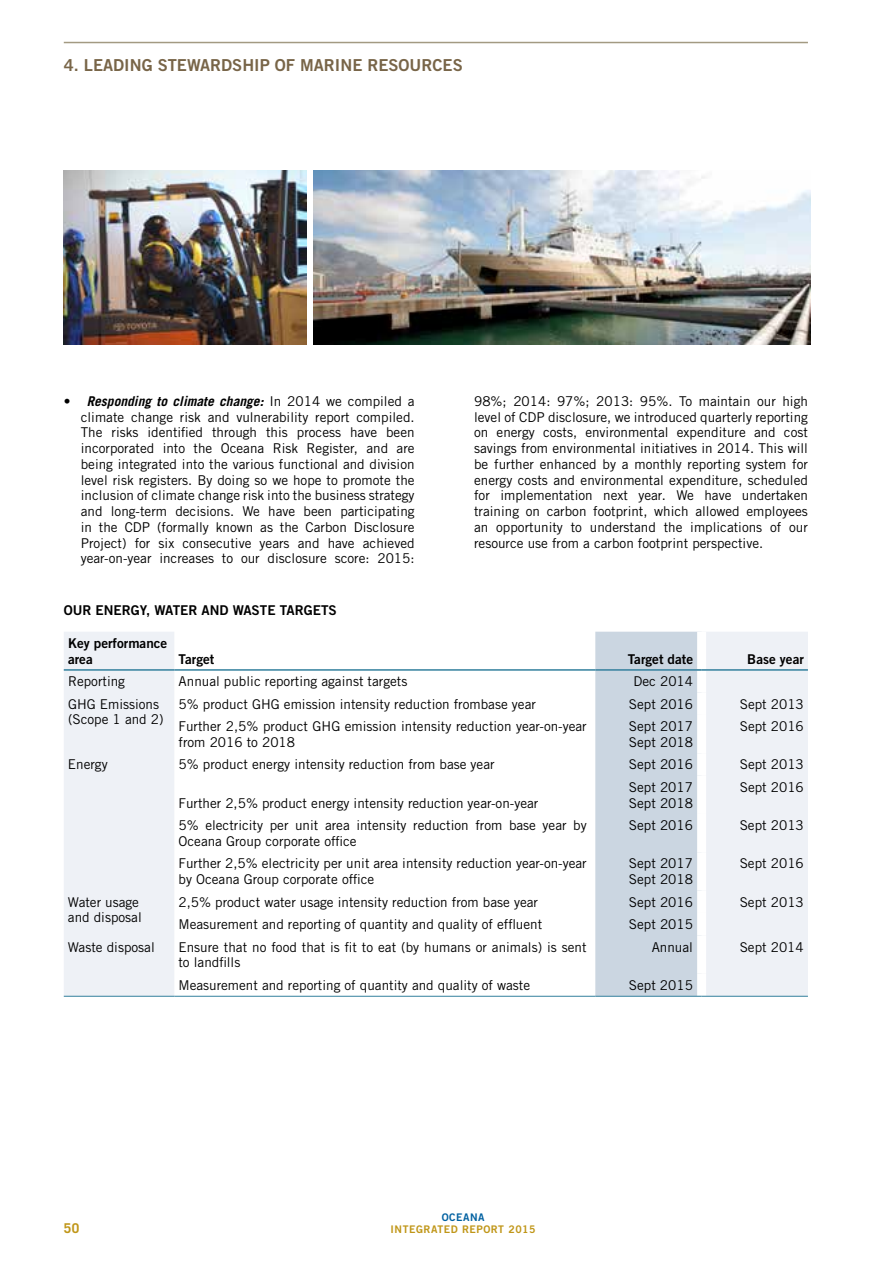
<style>
.page{position:relative;width:893px;height:1263px;background:#fff}
.page>*{position:absolute;margin:0;border:0;box-sizing:border-box;transform-origin:0 0}
.t1{font:16.5px "Trade Gothic LT Std Bd 2";color:#786548}
.t2{font:13.5px/15.8px "Trade Gothic LT Std";color:#000}
.t3{font:13.5px/15.8px "Trade Gothic LT Std Bd 2";color:#000}
.t4{font:700 13.5px "Trade Gothic LT Std";color:#c09618}
.t5{font:10.5px "Trade Gothic LT Std Bd 2";letter-spacing:.05em;color:#c09618}
.t6{font:10.5px "Trade Gothic LT Std Bd 2";letter-spacing:.05em;color:#0061a1}
.s1{font-weight:700;font-style:italic}
</style>
<div class="page">
<img style="left:64px;top:170px;width:242px;height:174px">
<img style="left:314px;top:170px;width:496px;height:174px">
<svg style="left:64px;top:632px;width:744px;height:364px"></svg>
<div style="left:595px;top:632px;width:102px;height:364px;background:#cbd6e1"></div>
<div style="left:697px;top:632px;width:9px;height:37px;background:#fff"></div>
<div style="left:697px;top:671px;width:9px;height:21px;background:#fff"></div>
<div style="left:697px;top:692px;width:9px;height:23px;background:#fff"></div>
<div style="left:697px;top:715px;width:9px;height:38px;background:#fff"></div>
<div style="left:697px;top:753px;width:9px;height:23px;background:#fff"></div>
<div style="left:697px;top:776px;width:9px;height:38px;background:#fff"></div>
<div style="left:697px;top:814px;width:9px;height:38px;background:#fff"></div>
<div style="left:697px;top:852px;width:9px;height:38px;background:#fff"></div>
<div style="left:697px;top:890px;width:9px;height:23px;background:#fff"></div>
<div style="left:697px;top:913px;width:9px;height:22px;background:#fff"></div>
<div style="left:697px;top:935px;width:9px;height:39px;background:#fff"></div>
<div style="left:697px;top:974px;width:9px;height:22px;background:#fff"></div>
<hr style="left:64px;top:669px;width:110px;height:2px;background:#33809d">
<hr style="left:174px;top:669px;width:421px;height:2px;background:#33809d">
<hr style="left:595px;top:669px;width:107px;height:2px;background:#33809d">
<hr style="left:702px;top:669px;width:106px;height:2px;background:#33809d">
<hr style="left:174px;top:996px;width:421px;height:1px;background:#33809d">
<hr style="left:595px;top:996px;width:107px;height:1px;background:#33809d">
<hr style="left:702px;top:996px;width:106px;height:1px;background:#33809d">
<hr style="left:64px;top:996px;width:110px;height:1px;background:#33809d">
<hr style="left:64px;top:42px;width:744px;height:1px;background:#a39a82">
<p class="t1" style="left:64px;top:55px;width:401px">4. LEADING STEWARDSHIP OF MARINE RESOURCES</p>
<p class="t2" style="left:81px;top:393px;width:335px;text-align:justify;text-indent:-17px">• <span class="s1">Responding to climate change:</span> In 2014 we compiled a climate change risk and vulnerability report compiled.<br>The risks identified through this process have been incorporated into the Oceana Risk Register, and are being integrated into the various functional and division level risk registers. By doing so we hope to promote the inclusion of climate change risk into the business strategy and long-term decisions. We have been participating in the CDP (formally known as the Carbon Disclosure Project) for six consecutive years and have achieved year-on-year increases to our disclosure score: 2015:</p>
<p class="t2" style="left:474px;top:393px;width:335px;text-align:justify">98%; 2014: 97%; 2013: 95%. To maintain our high level of CDP disclosure, we introduced quarterly reporting on energy costs, environmental expenditure and cost savings from environmental initiatives in 2014. This will be further enhanced by a monthly reporting system for energy costs and environmental expenditure, scheduled for implementation next year. We have undertaken training on carbon footprint, which allowed employees an opportunity to understand the implications of our resource use from a carbon footprint perspective.</p>
<p class="t3" style="left:64px;top:602px;width:42px">OUR ENERGY</p>
<p class="t3" style="left:146px;top:602px;width:18px">, WATER</p>
<p class="t3" style="left:202px;top:602px;width:10px">AND</p>
<p class="t3" style="left:233px;top:602px;width:10px">WASTE</p>
<p class="t3" style="left:280px;top:602px;width:10px">TARGETS</p>
<p class="t3" style="left:68px;top:635px;width:101px">KEY PERFORMANCE<br>AREA</p>
<p class="t3" style="left:179px;top:651px;width:37px">TARGET</p>
<p class="t3" style="left:628px;top:651px;width:67px">TARGET DATE</p>
<p class="t3" style="left:747px;top:651px;width:58px">BASE YEAR</p>
<p class="t2" style="left:68px;top:673px;width:59px">Reporting</p>
<p class="t2" style="left:179px;top:673px;width:230px">Annual public reporting against targets</p>
<p class="t2" style="left:633px;top:673px;width:61px">Dec 2014</p>
<p class="t2" style="left:68px;top:696px;width:97px">GHG Emissions (Scope 1 and 2)</p>
<p class="t2" style="left:179px;top:696px;width:359px">5% product GHG emission intensity reduction frombase year</p>
<p class="t2" style="left:629px;top:696px;width:66px">Sept 2016</p>
<p class="t2" style="left:740px;top:696px;width:66px">Sept 2013</p>
<p class="t2" style="left:179px;top:718px;width:410px">Further 2,5% product GHG emission intensity reduction year-on-year from 2016 to 2018</p>
<p class="t2" style="left:629px;top:718px;width:66px">Sept 2017<br>Sept 2018</p>
<p class="t2" style="left:740px;top:718px;width:66px">Sept 2016</p>
<p class="t2" style="left:68px;top:756px;width:41px">Energy</p>
<p class="t2" style="left:179px;top:756px;width:318px">5% product energy intensity reduction from base year</p>
<p class="t2" style="left:629px;top:756px;width:66px">Sept 2016</p>
<p class="t2" style="left:740px;top:756px;width:66px">Sept 2013</p>
<p class="t2" style="left:179px;top:795px;width:361px">Further 2,5% product energy intensity reduction year-on-year</p>
<p class="t2" style="left:629px;top:779px;width:66px">Sept 2017<br>Sept 2018</p>
<p class="t2" style="left:740px;top:779px;width:66px">Sept 2016</p>
<p class="t2" style="left:179px;top:817px;width:410px">5% electricity per unit area intensity reduction from base year by<br>Oceana Group corporate office</p>
<p class="t2" style="left:629px;top:817px;width:66px">Sept 2016</p>
<p class="t2" style="left:740px;top:817px;width:66px">Sept 2013</p>
<p class="t2" style="left:178px;top:855px;width:410px">Further 2,5% electricity per unit area intensity reduction year-on-year by Oceana Group corporate office</p>
<p class="t2" style="left:629px;top:855px;width:66px">Sept 2017<br>Sept 2018</p>
<p class="t2" style="left:740px;top:855px;width:66px">Sept 2016</p>
<p class="t2" style="left:68px;top:894px;width:75px">Water usage and disposal</p>
<p class="t2" style="left:178px;top:894px;width:361px">2,5% product water usage intensity reduction from base year</p>
<p class="t2" style="left:629px;top:894px;width:66px">Sept 2016</p>
<p class="t2" style="left:740px;top:894px;width:66px">Sept 2013</p>
<p class="t2" style="left:178px;top:916px;width:365px">Measurement and reporting of quantity and quality of effluent</p>
<p class="t2" style="left:629px;top:916px;width:66px">Sept 2015</p>
<p class="t2" style="left:68px;top:939px;width:88px">Waste disposal</p>
<p class="t2" style="left:178px;top:939px;width:410px">Ensure that no food that is fit to eat (by humans or animals) is sent to landfills</p>
<p class="t2" style="left:652px;top:939px;width:43px">Annual</p>
<p class="t2" style="left:740px;top:939px;width:66px">Sept 2014</p>
<p class="t2" style="left:178px;top:977px;width:353px">Measurement and reporting of quantity and quality of waste</p>
<p class="t2" style="left:629px;top:977px;width:66px">Sept 2015</p>
<p class="t4" style="left:64px;top:1220px;width:17px">50</p>
<p class="t6" style="left:442px;top:1211px;width:44px">OCEANA</p>
<p class="t5" style="left:391px;top:1223px;width:147px">INTEGRATED REPORT 2015</p>
</div>
